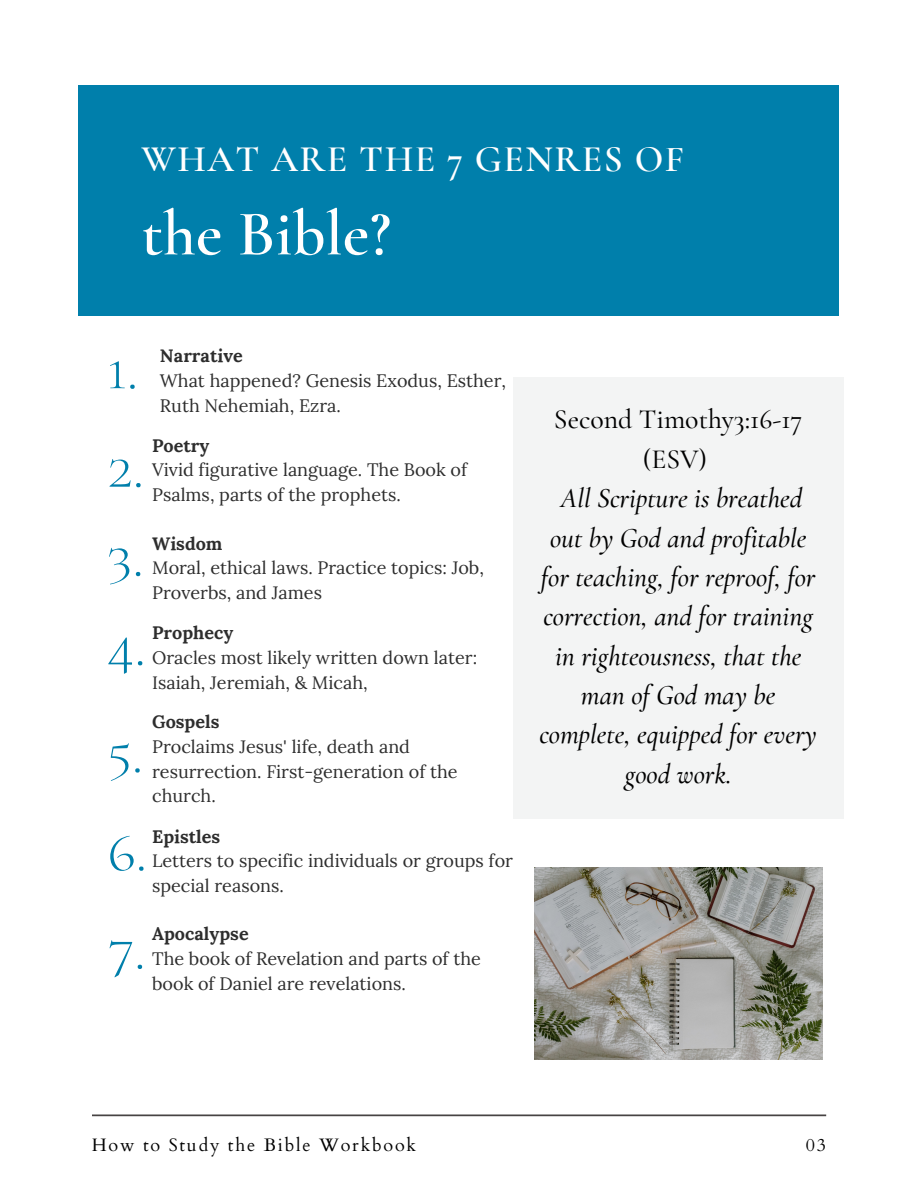
<style>
.page{position:relative;width:918px;height:1188px;background:#fff}
.page>*{position:absolute;margin:0;border:0;box-sizing:border-box;transform-origin:0 0}
.t1{font:600 64.5px "Cormorant Garamond";color:#fff}
.t2{font:300 56.55px/98.2px "Cormorant SC";color:#007fab}
.t3{font:600 37.5px "Cormorant Garamond";letter-spacing:.04em;color:#fff}
.t4{font:italic 500 27.75px/39.3px "Cormorant Garamond";color:#000;text-align:center}
.t5{font:500 27.75px/39.3px "Cormorant Garamond";color:#000;text-align:center}
.t6{font:18px/24.8px "Lora";color:#2d2d2d}
.t7{font:700 18px "Lora";color:#2d2d2d}
.t8{font:18px "Cardo";letter-spacing:.1em;color:#000}
</style>
<div class="page">
<div style="left:513px;top:377px;width:330px;height:442px;background:#f3f4f4"></div>
<div style="left:78px;top:85px;width:761px;height:231px;background:#007fab"></div>
<svg style="left:92px;top:1114px;width:734px;height:2px"></svg>
<img style="left:534px;top:868px;width:288px;height:192px">
<h3 class="t3" style="left:141px;top:137px;width:544px">WHAT ARE THE 7 GENRES OF</h3>
<h1 class="t1" style="left:141px;top:195px;width:251px">the Bible?</h1>
<h2 class="t2" style="left:107px;top:321px;width:32px">1.</h2>
<h2 class="t2" style="left:107px;top:420px;width:38px">2.</h2>
<p class="t7" style="left:160px;top:344px;width:84px">Narrative</p>
<p class="t6" style="left:160px;top:368px;width:348px">What happened? Genesis Exodus, Esther,<br>Ruth Nehemiah, Ezra.</p>
<p class="t7" style="left:152px;top:434px;width:59px">Poetry</p>
<p class="t6" style="left:152px;top:457px;width:317px">Vivid figurative language. The Book of<br>Psalms, parts of the prophets.</p>
<h2 class="t2" style="left:107px;top:513px;width:40px;line-height:89.2px">3.<br>4.</h2>
<h2 class="t2" style="left:107px;top:705px;width:41px;text-align:justify">5.<br>6.<br>7.</h2>
<p class="t7" style="left:152px;top:531px;width:72px">Wisdom</p>
<p class="t6" style="left:152px;top:555px;width:333px">Moral, ethical laws. Practice topics: Job,<br>Proverbs, and James</p>
<p class="t7" style="left:152px;top:621px;width:83px">Prophecy</p>
<p class="t6" style="left:152px;top:645px;width:327px">Oracles most likely written down later:<br>Isaiah, Jeremiah, &amp; Micah,</p>
<p class="t7" style="left:152px;top:710px;width:69px">Gospels</p>
<p class="t6" style="left:152px;top:734px;width:307px">Proclaims Jesus' life, death and resurrection. First-generation of the church.</p>
<p class="t7" style="left:152px;top:824px;width:70px">Epistles</p>
<p class="t6" style="left:152px;top:848px;width:362px">Letters to specific individuals or groups for special reasons.</p>
<p class="t7" style="left:152px;top:922px;width:98px">Apocalypse</p>
<p class="t6" style="left:152px;top:946px;width:330px">The book of Revelation and parts of the book of Daniel are revelations.</p>
<h3 class="t5" style="left:554px;top:400px;width:250px">Second Timothy3:16-17 (ESV)</h3>
<h3 class="t4" style="left:539px;top:479px;width:279px">All Scripture is breathed out by God and profitable for teaching, for reproof, for correction, and for training in righteousness, that the man of God may be complete, equipped for every good work.</h3>
<p class="t8" style="left:92px;top:1134px;width:326px">How to Study the Bible Workbook</p>
<p class="t8" style="left:806px;top:1134px;width:22px">03</p>
</div>
